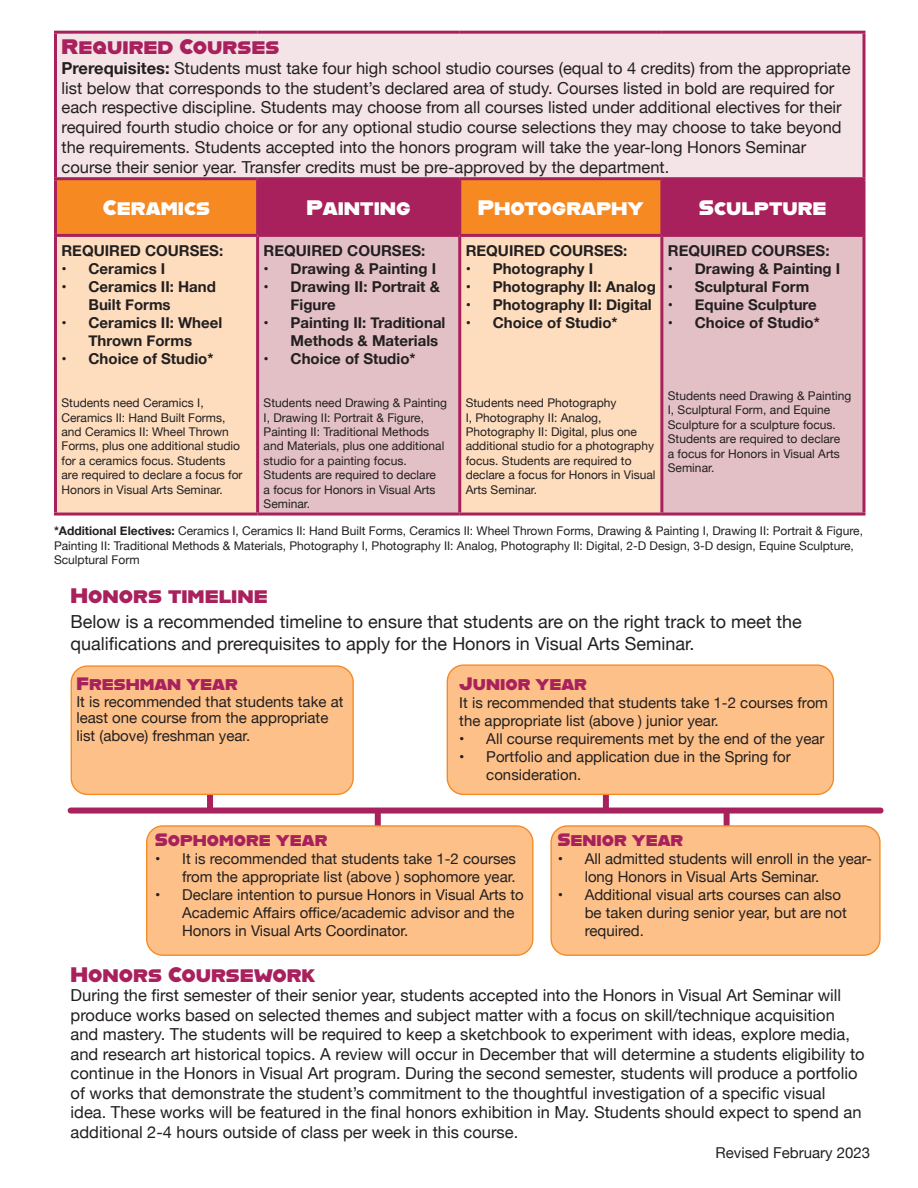
<style>
.page{position:relative;width:918px;height:1188px;background:#fff}
.page>*{position:absolute;margin:0;border:0;box-sizing:border-box;transform-origin:0 0}
.t1{font:21px "Alfarn";color:#a9215c}
.t2{font:21px "Alfarn";color:#fff}
.t3{font:18px/21.6px "Helvetica Neue";color:#231f20}
.t4{font:18px "Alfarn";color:#a9215c}
.t5{font:16.5px/19.5px "Helvetica Neue";color:#231f20}
.t6{font:15px/18px "Helvetica Neue";color:#231f20}
.t7{font:700 15px/18px "Helvetica Neue";color:#231f20}
.t8{font:12px/14.4px "Helvetica Neue";color:#231f20}
.s1{font-weight:700}
</style>
<div class="page">
<div style="left:724px;top:809px;width:6px;height:23px;background:#a9215c"></div>
<div style="left:603px;top:787px;width:6px;height:24px;background:#a9215c"></div>
<div style="left:375px;top:812px;width:6px;height:23px;background:#a9215c"></div>
<div style="left:207px;top:787px;width:6px;height:24px;background:#a9215c"></div>
<div style="left:56px;top:32px;width:808px;height:147px;background:#f4e4e7"></div>
<svg style="left:57px;top:180px;width:805px;height:54px;background:#cf543f"></svg>
<div style="left:57px;top:237px;width:199px;height:276px;background:#fdddbe"></div>
<svg style="left:259px;top:237px;width:603px;height:276px;background:#eac9c3"></svg>
<hr style="left:54px;top:31px;width:204px;height:3px;background:#a9215c">
<hr style="left:54px;top:34px;width:3px;height:143px;background:#a9215c">
<hr style="left:258px;top:31px;width:202px;height:3px;background:#a9215c">
<hr style="left:460px;top:31px;width:202px;height:3px;background:#a9215c">
<hr style="left:662px;top:31px;width:203px;height:3px;background:#a9215c">
<hr style="left:862px;top:34px;width:3px;height:143px;background:#a9215c">
<hr style="left:54px;top:177px;width:204px;height:3px;background:#a9215c">
<hr style="left:54px;top:180px;width:3px;height:54px;background:#a9215c">
<hr style="left:258px;top:177px;width:202px;height:3px;background:#a9215c">
<hr style="left:256px;top:180px;width:3px;height:54px;background:#a9215c">
<hr style="left:460px;top:177px;width:202px;height:3px;background:#a9215c">
<hr style="left:458px;top:180px;width:3px;height:54px;background:#a9215c">
<hr style="left:662px;top:177px;width:203px;height:3px;background:#a9215c">
<hr style="left:660px;top:180px;width:3px;height:54px;background:#a9215c">
<hr style="left:862px;top:180px;width:3px;height:54px;background:#a9215c">
<hr style="left:54px;top:234px;width:204px;height:3px;background:#a9215c">
<hr style="left:54px;top:237px;width:3px;height:276px;background:#a9215c">
<hr style="left:258px;top:234px;width:202px;height:3px;background:#a9215c">
<hr style="left:256px;top:237px;width:3px;height:276px;background:#a9215c">
<hr style="left:460px;top:234px;width:202px;height:3px;background:#a9215c">
<hr style="left:458px;top:237px;width:3px;height:276px;background:#a9215c">
<hr style="left:662px;top:234px;width:203px;height:3px;background:#a9215c">
<hr style="left:660px;top:237px;width:3px;height:276px;background:#a9215c">
<hr style="left:862px;top:237px;width:3px;height:276px;background:#a9215c">
<hr style="left:54px;top:513px;width:204px;height:3px;background:#a9215c">
<hr style="left:258px;top:513px;width:202px;height:3px;background:#a9215c">
<hr style="left:460px;top:513px;width:202px;height:3px;background:#a9215c">
<hr style="left:662px;top:513px;width:203px;height:3px;background:#a9215c">
<div style="left:71px;top:666px;width:282px;height:128px;background:#fcc088;border-radius:16px"></div>
<div style="left:71px;top:665px;width:283px;height:130px;border:1px solid #f68922;border-radius:16px"></div>
<div style="left:147px;top:826px;width:386px;height:129px;background:#fcc088;border-radius:16px"></div>
<div style="left:146px;top:825px;width:387px;height:131px;border:1px solid #f68922;border-radius:16px"></div>
<div style="left:447px;top:665px;width:386px;height:129px;background:#fcc088;border-radius:16px"></div>
<div style="left:447px;top:664px;width:387px;height:131px;border:1px solid #f68922;border-radius:16px"></div>
<div style="left:551px;top:826px;width:329px;height:129px;background:#fcc088;border-radius:16px"></div>
<div style="left:550px;top:825px;width:331px;height:131px;border:1px solid #f68922;border-radius:16px"></div>
<div style="left:71px;top:808px;width:810px;height:6px;background:#a9215c"></div>
<p class="t1" style="left:61px;top:34px;width:219px">Required Courses</p>
<p class="t5" style="left:61px;top:59px;width:791px"><span class="s1">Prerequisites:</span> Students must take four high school studio courses (equal to 4 credits) from the appropriate list below that corresponds to the student’s declared area of study. Courses listed in bold are required for each respective discipline. Students may choose from all courses listed under additional electives for their required fourth studio choice or for any optional studio course selections they may choose to take beyond the requirements. Students accepted into the honors program will take the year-long Honors Seminar course their senior year. Transfer credits must be pre-approved by the department.</p>
<p class="t2" style="left:103px;top:195px;width:109px">Ceramics</p>
<p class="t2" style="left:307px;top:195px;width:106px">Painting</p>
<p class="t2" style="left:478px;top:195px;width:167px">Photography</p>
<p class="t2" style="left:699px;top:195px;width:129px">Sculpture</p>
<p class="t7" style="left:61px;top:242px;width:163px">REQUIRED COURSES:</p>
<p class="t7" style="left:61px;top:260px;width:105px">• Ceramics I</p>
<p class="t7" style="left:88px;top:278px;width:129px;text-indent:-27px">• Ceramics II: Hand<br>Built Forms</p>
<p class="t7" style="left:61px;top:314px;width:162px;text-align:center">• Ceramics II: Wheel<br>Thrown Forms</p>
<p class="t7" style="left:61px;top:350px;width:153px">• Choice of Studio*</p>
<p class="t8" style="left:61px;top:396px;width:183px">Students need Ceramics I,<br>Ceramics II: Hand Built Forms, and Ceramics II: Wheel Thrown<br>Forms, plus one additional studio for a ceramics focus. Students are required to declare a focus for<br>Honors in Visual Arts Seminar.</p>
<p class="t7" style="left:264px;top:242px;width:163px">REQUIRED COURSES:</p>
<p class="t7" style="left:264px;top:260px;width:174px">• Drawing &amp; Painting I</p>
<p class="t7" style="left:291px;top:278px;width:151px;text-indent:-27px">• Drawing II: Portrait &amp;<br>Figure</p>
<p class="t7" style="left:291px;top:314px;width:156px;text-indent:-27px">• Painting II: Traditional<br>Methods &amp; Materials</p>
<p class="t7" style="left:264px;top:350px;width:153px">• Choice of Studio*</p>
<p class="t8" style="left:264px;top:396px;width:185px">Students need Drawing &amp; Painting<br>I, Drawing II: Portrait &amp; Figure,<br>Painting II: Traditional Methods and Materials, plus one additional studio for a painting focus.<br>Students are required to declare<br>a focus for Honors in Visual Arts<br>Seminar.</p>
<p class="t7" style="left:466px;top:242px;width:163px">REQUIRED COURSES:</p>
<p class="t7" style="left:466px;top:260px;width:129px">• Photography I</p>
<p class="t7" style="left:466px;top:278px;width:192px">• Photography II: Analog</p>
<p class="t7" style="left:466px;top:296px;width:188px">• Photography II: Digital</p>
<p class="t7" style="left:466px;top:314px;width:153px">• Choice of Studio*</p>
<p class="t7" style="left:668px;top:242px;width:163px">REQUIRED COURSES:</p>
<p class="t7" style="left:668px;top:260px;width:174px">• Drawing &amp; Painting I</p>
<p class="t7" style="left:668px;top:278px;width:143px">• Sculptural Form</p>
<p class="t7" style="left:668px;top:296px;width:150px">• Equine Sculpture</p>
<p class="t7" style="left:668px;top:314px;width:153px">• Choice of Studio*</p>
<p class="t8" style="left:668px;top:389px;width:185px">Students need Drawing &amp; Painting<br>I, Sculptural Form, and Equine<br>Sculpture for a sculpture focus.<br>Students are required to declare<br>a focus for Honors in Visual Arts<br>Seminar.</p>
<p class="t8" style="left:466px;top:396px;width:191px">Students need Photography<br>I, Photography II: Analog,<br>Photography II: Digital, plus one additional studio for a photography focus. Students are required to declare a focus for Honors in Visual<br>Arts Seminar.</p>
<p class="t8" style="left:54px;top:525px;width:811px"><span class="s1">*Additional Electives:</span> Ceramics I, Ceramics II: Hand Built Forms, Ceramics II: Wheel Thrown Forms, Drawing &amp; Painting I, Drawing II: Portrait &amp; Figure,<br>Painting II: Traditional Methods &amp; Materials, Photography I, Photography II: Analog, Photography II: Digital, 2-D Design, 3-D design, Equine Sculpture,<br>Sculptural Form</p>
<p class="t1" style="left:71px;top:584px;width:199px">Honors timeline</p>
<p class="t3" style="left:71px;top:612px;width:733px">Below is a recommended timeline to ensure that students are on the right track to meet the qualifications and prerequisites to apply for the Honors in Visual Arts Seminar.</p>
<p class="t4" style="left:76px;top:673px;width:163px">Freshman year</p>
<p class="t6" style="left:76px;top:694px;width:269px;line-height:16.5px">It is recommended that students take at least one course from the appropriate</p>
<p class="t6" style="left:76px;top:728px;width:175px">list (above) freshman year.</p>
<p class="t4" style="left:459px;top:673px;width:129px">Junior year</p>
<p class="t6" style="left:459px;top:694px;width:370px">It is recommended that students take 1-2 courses from the appropriate list (above ) junior year.</p>
<p class="t6" style="left:459px;top:730px;width:367px">• All course requirements met by the end of the year</p>
<p class="t6" style="left:486px;top:748px;width:306px;text-indent:-27px">• Portfolio and application due in the Spring for consideration.</p>
<p class="t4" style="left:155px;top:829px;width:174px">Sophomore year</p>
<p class="t6" style="left:155px;top:850px;width:363px;text-align:right">• It is recommended that students take 1-2 courses from the appropriate list (above ) sophomore year.</p>
<p class="t6" style="left:182px;top:886px;width:343px;text-indent:-27px">• Declare intention to pursue Honors in Visual Arts to<br>Academic Affairs office/academic advisor and the<br>Honors in Visual Arts Coordinator.</p>
<p class="t4" style="left:558px;top:829px;width:127px">Senior year</p>
<p class="t6" style="left:585px;top:850px;width:289px;text-indent:-27px">• All admitted students will enroll in the year&shy;long Honors in Visual Arts Seminar.</p>
<p class="t6" style="left:585px;top:886px;width:264px;text-indent:-27px">• Additional visual arts courses can also be taken during senior year, but are not required.</p>
<p class="t1" style="left:71px;top:962px;width:246px">Honors Coursework</p>
<p class="t5" style="left:71px;top:987px;width:796px">During the first semester of their senior year, students accepted into the Honors in Visual Art Seminar will produce works based on selected themes and subject matter with a focus on skill/technique acquisition and mastery. The students will be required to keep a sketchbook to experiment with ideas, explore media, and research art historical topics. A review will occur in December that will determine a students eligibility to continue in the Honors in Visual Art program. During the second semester, students will produce a portfolio of works that demonstrate the student’s commitment to the thoughtful investigation of a specific visual idea. These works will be featured in the final honors exhibition in May. Students should expect to spend an additional 2-4 hours outside of class per week in this course.</p>
<p class="t6" style="left:716px;top:1144px;width:156px">Revised February 2023</p>
</div>
